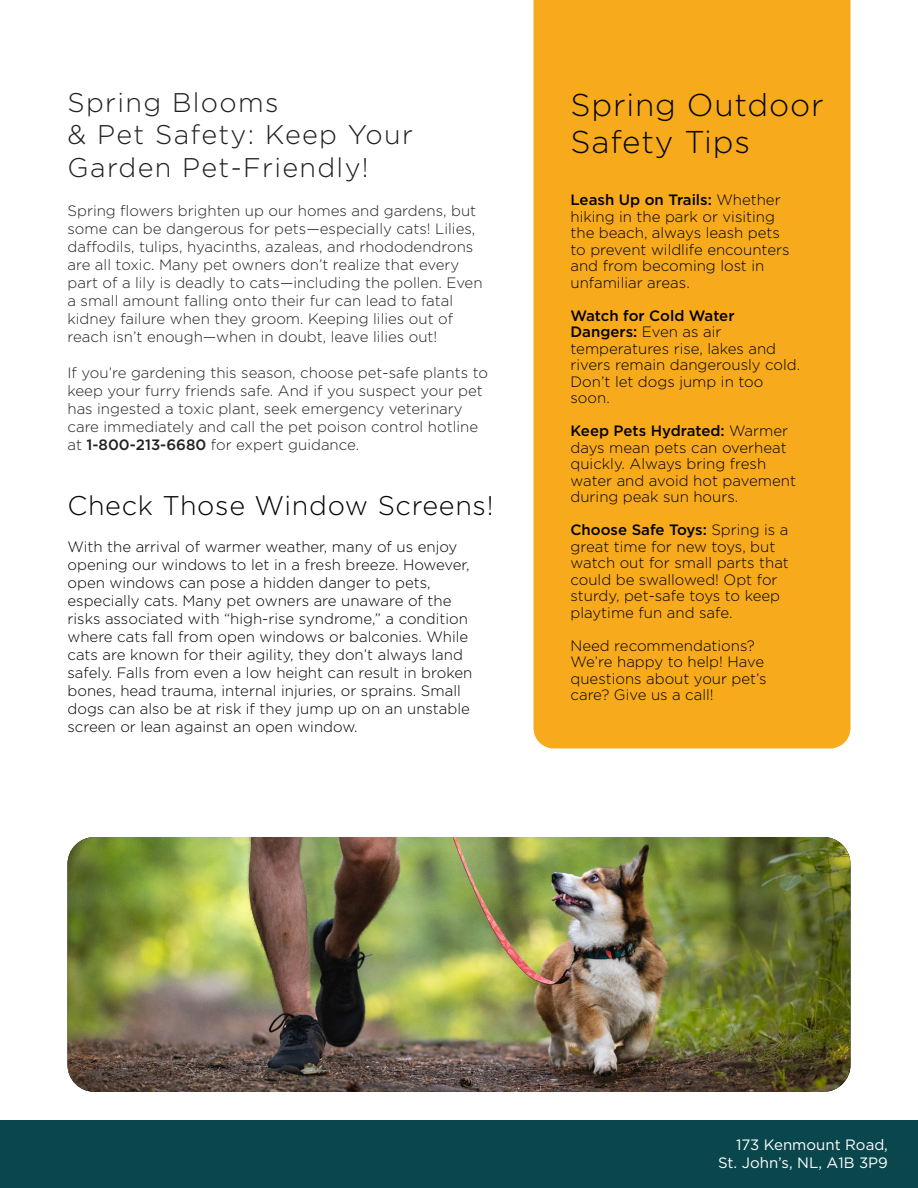
<style>
.page{position:relative;width:918px;height:1188px;background:#fff}
.page>*{position:absolute;margin:0;border:0;box-sizing:border-box;transform-origin:0 0}
.t1{font:300 31.5px/37.8px "Gotham";letter-spacing:.025em;color:#040503}
.t2{font:300 27px/32.4px "Gotham";letter-spacing:.05em;color:#231f20}
.t3{font:300 27px "Gotham";letter-spacing:.025em;color:#040503}
.t4{font:300 15px/16.5px "Gotham";color:#000}
.t5{font:300 15px/18px "Gotham";color:#231f20}
.t6{font:15px/18px "Gotham";color:#fff;text-align:right}
.s1{font-weight:500}
</style>
<div class="page">
<div style="left:0;top:1120px;width:918px;height:68px;background:#0a474d"></div>
<img style="left:68px;top:837px;width:782px;height:255px">
<div style="left:534px;top:0;width:316px;height:748px;background:#f7aa1b"></div>
<p class="t2" style="left:68px;top:85px;width:347px">Spring Blooms<br>&amp; Pet Safety: Keep Your<br>Garden Pet-Friendly!</p>
<p class="t5" style="left:68px;top:202px;width:417px">Spring flowers brighten up our homes and gardens, but some can be dangerous for pets—especially cats! Lilies, daffodils, tulips, hyacinths, azaleas, and rhododendrons are all toxic. Many pet owners don’t realize that every part of a lily is deadly to cats—including the pollen. Even a small amount falling onto their fur can lead to fatal kidney failure when they groom. Keeping lilies out of reach isn’t enough—when in doubt, leave lilies out!</p>
<p class="t5" style="left:68px;top:364px;width:422px">If you’re gardening this season, choose pet-safe plants to keep your furry friends safe. And if you suspect your pet has ingested a toxic plant, seek emergency veterinary care immediately and call the pet poison control hotline at <span class="s1">1-800-213-6680</span> for expert guidance.</p>
<p class="t3" style="left:68px;top:488px;width:428px">Check Those Window Screens!</p>
<p class="t4" style="left:68px;top:538px;width:406px;line-height:18px">With the arrival of warmer weather, many of us enjoy opening our windows to let in a fresh breeze. However, open windows can pose a hidden danger to pets, especially cats. Many pet owners are unaware of the risks associated with “high-rise syndrome,” a condition where cats fall from open windows or balconies. While cats are known for their agility, they don’t always land safely. Falls from even a low height can result in broken bones, head trauma, internal injuries, or sprains. Small dogs can also be at risk if they jump up on an unstable screen or lean against an open window.</p>
<p class="t1" style="left:571px;top:85px;width:255px">Spring Outdoor<br>Safety Tips</p>
<p class="t4" style="left:571px;top:191px;width:221px"><span class="s1">Leash Up on Trails:</span> Whether hiking in the park or visiting the beach, always leash pets to prevent wildlife encounters and from becoming lost in unfamiliar areas.</p>
<p class="t4" style="left:571px;top:307px;width:231px"><span class="s1">Watch for Cold Water<br>Dangers:</span> Even as air temperatures rise, lakes and rivers remain dangerously cold.<br>Don’t let dogs jump in too soon.</p>
<p class="t4" style="left:571px;top:422px;width:227px"><span class="s1">Keep Pets Hydrated:</span> Warmer days mean pets can overheat quickly. Always bring fresh water and avoid hot pavement during peak sun hours.</p>
<p class="t4" style="left:571px;top:521px;width:220px"><span class="s1">Choose Safe Toys:</span> Spring is a great time for new toys, but watch out for small parts that could be swallowed! Opt for sturdy, pet-safe toys to keep playtime fun and safe.</p>
<p class="t4" style="left:571px;top:637px;width:198px">Need recommendations?<br>We’re happy to help! Have questions about your pet’s care? Give us a call!</p>
<p class="t6" style="left:718px;top:1135px;width:171px">173 Kenmount Road,<br>St. John’s, NL, A1B 3P9</p>
</div>
